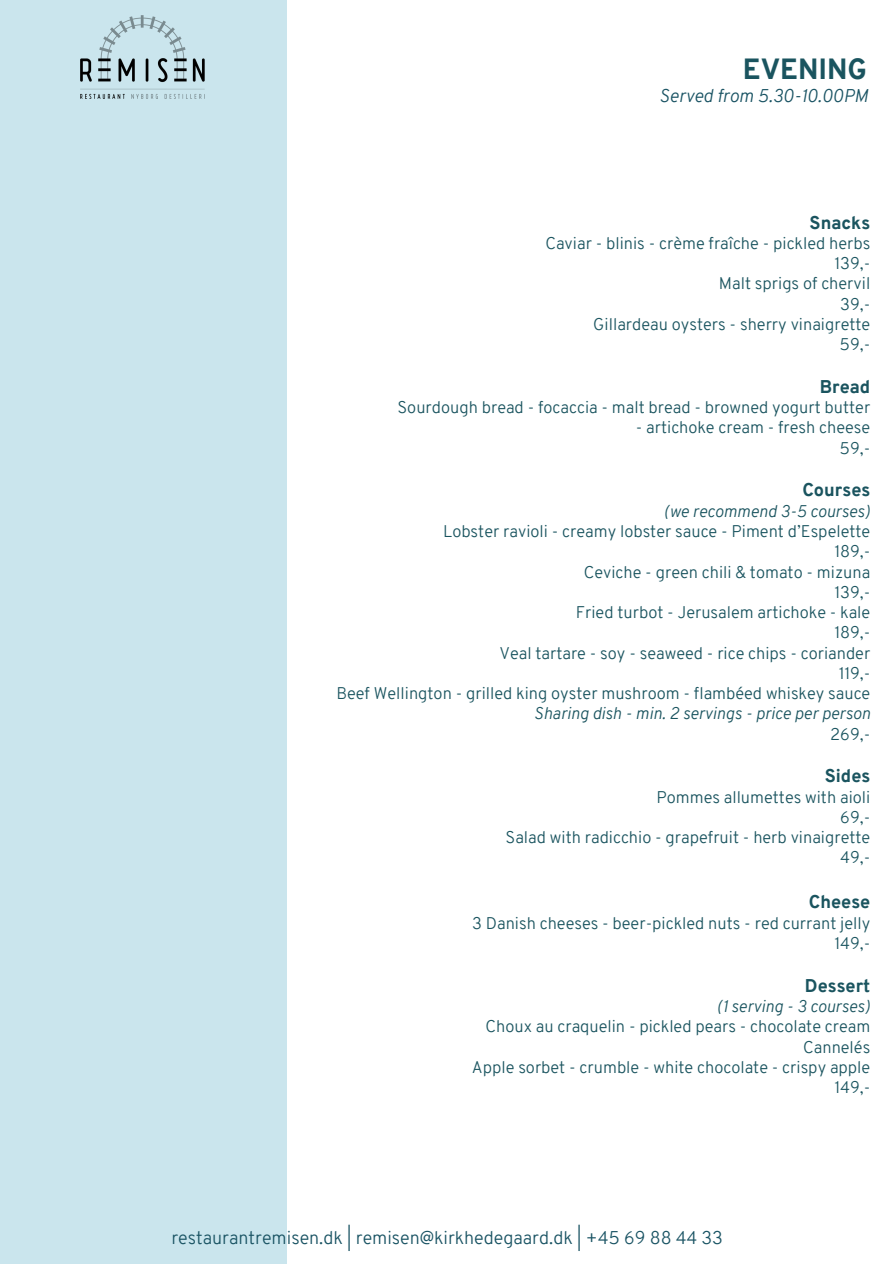
<style>
.page{position:relative;width:894px;height:1264px;background:#fff}
.page>*{position:absolute;margin:0;border:0;box-sizing:border-box;transform-origin:0 0}
.t1{font:800 28.5px "Overpass";color:#1a545f}
.t2{font:300 18px "Overpass";color:#195363}
.t3{font:800 18px "Overpass";color:#1a545f}
.t4{font:italic 300 18px "Overpass";color:#195363}
.t5{font:300 16.5px "Overpass";color:#1a545f}
.t6{font:italic 300 16.5px "Overpass";color:#1a545f}
</style>
<div class="page">
<div style="left:0;top:0;width:287px;height:1263px;background:#cae5ed"></div>
<img style="left:80px;top:15px;width:124px;height:83px">
<h1 class="t1" style="left:742px;top:58px;width:125px">EVENING</h1>
<p class="t4" style="left:659px;top:89px;width:210px">Served from 5.30-10.00PM</p>
<p class="t3" style="left:809px;top:215px;width:62px">Snacks</p>
<p class="t5" style="left:545px;top:236px;width:326px">Caviar - blinis - crème fraîche - pickled herbs</p>
<p class="t5" style="left:834px;top:257px;width:37px">139,-</p>
<p class="t5" style="left:718px;top:277px;width:153px">Malt sprigs of chervil</p>
<p class="t5" style="left:840px;top:297px;width:32px">39,-</p>
<p class="t5" style="left:593px;top:317px;width:278px">Gillardeau oysters - sherry vinaigrette</p>
<p class="t5" style="left:839px;top:338px;width:32px">59,-</p>
<p class="t3" style="left:819px;top:379px;width:52px">Bread</p>
<p class="t5" style="left:397px;top:401px;width:474px">Sourdough bread - focaccia - malt bread - browned yogurt butter</p>
<p class="t5" style="left:635px;top:421px;width:236px">- artichoke cream - fresh cheese</p>
<p class="t5" style="left:839px;top:441px;width:32px">59,-</p>
<p class="t3" style="left:802px;top:483px;width:69px">Courses</p>
<p class="t6" style="left:663px;top:504px;width:208px">(we recommend 3-5 courses)</p>
<p class="t5" style="left:443px;top:524px;width:428px">Lobster ravioli - creamy lobster sauce - Piment d’Espelette</p>
<p class="t5" style="left:834px;top:545px;width:37px">189,-</p>
<p class="t5" style="left:583px;top:565px;width:288px">Ceviche - green chili &amp; tomato - mizuna</p>
<p class="t5" style="left:834px;top:585px;width:37px">139,-</p>
<p class="t5" style="left:575px;top:605px;width:296px">Fried turbot - Jerusalem artichoke - kale</p>
<p class="t5" style="left:834px;top:626px;width:37px">189,-</p>
<p class="t5" style="left:499px;top:646px;width:372px">Veal tartare - soy - seaweed - rice chips - coriander</p>
<p class="t5" style="left:838px;top:666px;width:33px">119,-</p>
<p class="t5" style="left:336px;top:686px;width:535px">Beef Wellington - grilled king oyster mushroom - flambéed whiskey sauce</p>
<p class="t6" style="left:534px;top:707px;width:338px">Sharing dish - min. 2 servings - price per person</p>
<p class="t5" style="left:830px;top:727px;width:42px">269,-</p>
<p class="t3" style="left:824px;top:769px;width:47px">Sides</p>
<p class="t5" style="left:656px;top:790px;width:215px">Pommes allumettes with aioli</p>
<p class="t5" style="left:840px;top:810px;width:32px">69,-</p>
<p class="t5" style="left:505px;top:830px;width:366px">Salad with radicchio - grapefruit - herb vinaigrette</p>
<p class="t5" style="left:840px;top:851px;width:32px">49,-</p>
<p class="t3" style="left:808px;top:895px;width:63px">Cheese</p>
<p class="t5" style="left:472px;top:916px;width:399px">3 Danish cheeses - beer-pickled nuts - red currant jelly</p>
<p class="t5" style="left:834px;top:936px;width:37px">149,-</p>
<p class="t3" style="left:804px;top:978px;width:67px">Dessert</p>
<p class="t6" style="left:716px;top:999px;width:155px">(1 serving - 3 courses)</p>
<p class="t5" style="left:485px;top:1019px;width:386px">Choux au craquelin - pickled pears - chocolate cream</p>
<p class="t5" style="left:803px;top:1040px;width:69px">Cannelés</p>
<p class="t5" style="left:472px;top:1060px;width:400px">Apple sorbet - crumble - white chocolate - crispy apple</p>
<p class="t5" style="left:834px;top:1080px;width:37px">149,-</p>
<p class="t2" style="left:171px;top:1229px;width:553px">restaurantremisen.dk | remisen@kirkhedegaard.dk | +45 69 88 44 33</p>
</div>
